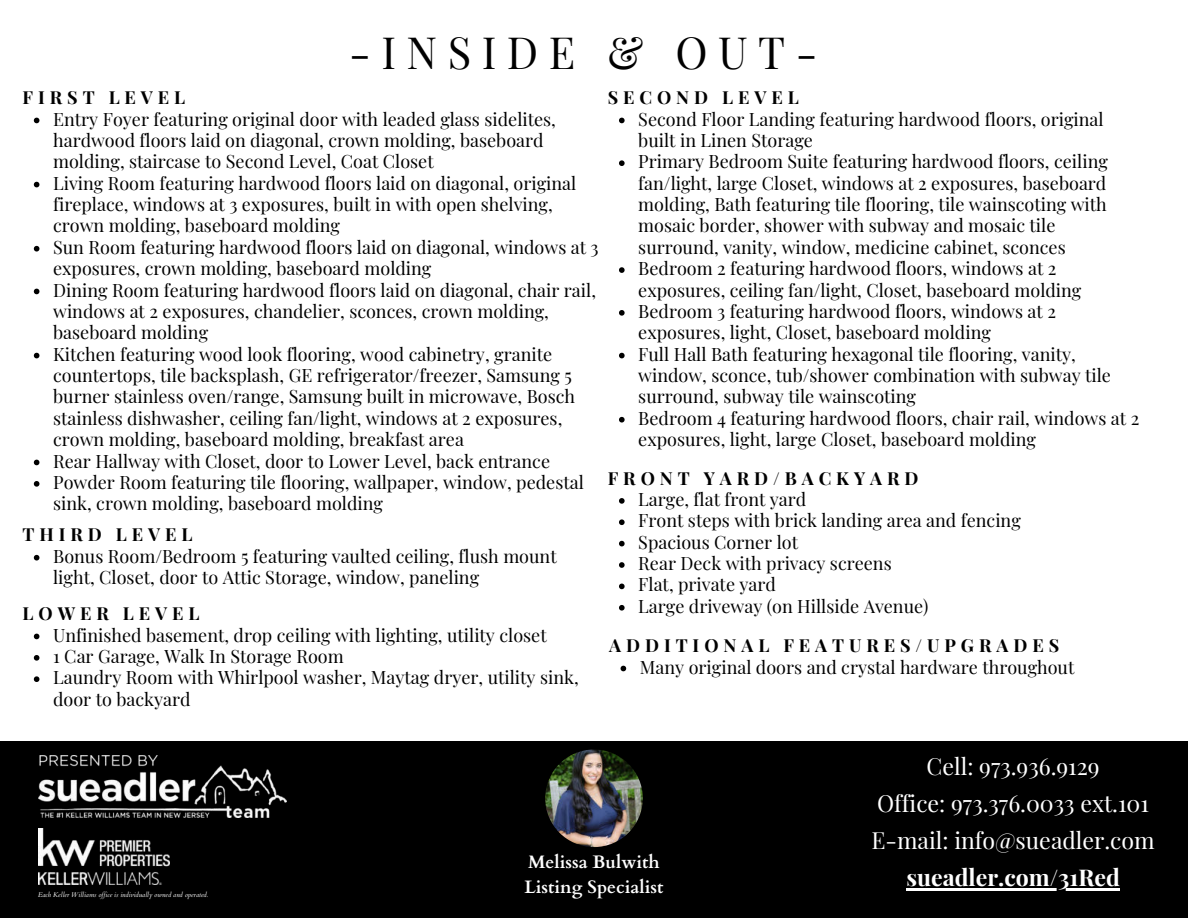
<style>
.page{position:relative;width:1188px;height:918px;background:#fff}
.page>*{position:absolute;margin:0;border:0;box-sizing:border-box;transform-origin:0 0}
.t1{font:43.5px "Playfair Display";letter-spacing:.24em;color:#000}
.t2{font:23.1px/37.2px "Playfair Display";color:#fff;text-align:center}
.t3{font:700 23.1px "Playfair Display";color:#fff}
.t4{font:18px/21.3px "Playfair Display";color:#000}
.t5{font:700 18px "Playfair Display";letter-spacing:.275em;color:#000}
.t6{font:700 18px/24.8px "Cardo";color:#fff}
.t7{font:italic 6.75px "Cardo";color:#fff}
</style>
<div class="page">
<svg style="left:34px;top:118px;width:5px;height:5px"></svg>
<svg style="left:34px;top:182px;width:5px;height:5px"></svg>
<svg style="left:34px;top:246px;width:5px;height:6px"></svg>
<svg style="left:34px;top:289px;width:5px;height:5px"></svg>
<svg style="left:34px;top:353px;width:5px;height:5px"></svg>
<svg style="left:34px;top:460px;width:5px;height:5px"></svg>
<svg style="left:34px;top:481px;width:5px;height:6px"></svg>
<svg style="left:619px;top:498px;width:6px;height:6px"></svg>
<svg style="left:619px;top:519px;width:6px;height:6px"></svg>
<svg style="left:619px;top:541px;width:6px;height:5px"></svg>
<svg style="left:619px;top:562px;width:6px;height:6px"></svg>
<svg style="left:619px;top:584px;width:6px;height:5px"></svg>
<svg style="left:619px;top:605px;width:6px;height:6px"></svg>
<svg style="left:619px;top:118px;width:6px;height:5px"></svg>
<svg style="left:619px;top:160px;width:6px;height:6px"></svg>
<svg style="left:619px;top:267px;width:6px;height:6px"></svg>
<svg style="left:619px;top:310px;width:6px;height:6px"></svg>
<svg style="left:619px;top:353px;width:6px;height:5px"></svg>
<svg style="left:619px;top:417px;width:6px;height:6px"></svg>
<svg style="left:34px;top:634px;width:5px;height:5px"></svg>
<svg style="left:34px;top:655px;width:5px;height:6px"></svg>
<svg style="left:34px;top:676px;width:5px;height:6px"></svg>
<svg style="left:34px;top:555px;width:5px;height:6px"></svg>
<svg style="left:621px;top:666px;width:5px;height:5px"></svg>
<div style="left:0;top:742px;width:1188px;height:176px;background:#000"></div>
<img style="left:38px;top:755px;width:249px;height:62px">
<img style="left:38px;top:828px;width:132px;height:56px">
<img style="left:545px;top:750px;width:98px;height:97px;border-radius:50%">
<hr style="left:906px;top:888px;width:164px;height:2px;background:#fff">
<hr style="left:1070px;top:888px;width:50px;height:2px;background:#fff">
<p class="t5" style="left:23px;top:83px;width:164px">FIRST LEVEL</p>
<h1 class="t1" style="left:349px;top:19px;width:470px">-INSIDE &amp; OUT-</h1>
<p class="t5" style="left:608px;top:83px;width:193px">SECOND LEVEL</p>
<p class="t4" style="left:53px;top:107px;width:547px">Entry Foyer featuring original door with leaded glass sidelites, hardwood floors laid on diagonal, crown molding, baseboard molding, staircase to Second Level, Coat Closet<br>Living Room featuring hardwood floors laid on diagonal, original fireplace, windows at 3 exposures, built in with open shelving, crown molding, baseboard molding<br>Sun Room featuring hardwood floors laid on diagonal, windows at 3 exposures, crown molding, baseboard molding<br>Dining Room featuring hardwood floors laid on diagonal, chair rail, windows at 2 exposures, chandelier, sconces, crown molding, baseboard molding<br>Kitchen featuring wood look flooring, wood cabinetry, granite countertops, tile backsplash, GE refrigerator/freezer, Samsung 5 burner stainless oven/range, Samsung built in microwave, Bosch stainless dishwasher, ceiling fan/light, windows at 2 exposures, crown molding, baseboard molding, breakfast area<br>Rear Hallway with Closet, door to Lower Level, back entrance Powder Room featuring tile flooring, wallpaper, window, pedestal sink, crown molding, baseboard molding</p>
<p class="t5" style="left:23px;top:520px;width:171px">THIRD LEVEL</p>
<p class="t4" style="left:53px;top:544px;width:505px">Bonus Room/Bedroom 5 featuring vaulted ceiling, flush mount light, Closet, door to Attic Storage, window, paneling</p>
<p class="t5" style="left:23px;top:599px;width:178px">LOWER LEVEL</p>
<p class="t4" style="left:53px;top:623px;width:527px">Unfinished basement, drop ceiling with lighting, utility closet<br>1 Car Garage, Walk In Storage Room<br>Laundry Room with Whirlpool washer, Maytag dryer, utility sink, door to backyard</p>
<p class="t4" style="left:638px;top:107px;width:503px">Second Floor Landing featuring hardwood floors, original built in Linen Storage<br>Primary Bedroom Suite featuring hardwood floors, ceiling fan/light, large Closet, windows at 2 exposures, baseboard molding, Bath featuring tile flooring, tile wainscoting with mosaic border, shower with subway and mosaic tile surround, vanity, window, medicine cabinet, sconces Bedroom 2 featuring hardwood floors, windows at 2 exposures, ceiling fan/light, Closet, baseboard molding Bedroom 3 featuring hardwood floors, windows at 2 exposures, light, Closet, baseboard molding<br>Full Hall Bath featuring hexagonal tile flooring, vanity, window, sconce, tub/shower combination with subway tile surround, subway tile wainscoting<br>Bedroom 4 featuring hardwood floors, chair rail, windows at 2 exposures, light, large Closet, baseboard molding</p>
<p class="t5" style="left:608px;top:464px;width:312px">FRONT YARD/BACKYARD</p>
<p class="t4" style="left:638px;top:487px;width:384px">Large, flat front yard<br>Front steps with brick landing area and fencing<br>Spacious Corner lot<br>Rear Deck with privacy screens<br>Flat, private yard<br>Large driveway (on Hillside Avenue)</p>
<p class="t5" style="left:609px;top:631px;width:451px">ADDITIONAL FEATURES/UPGRADES</p>
<p class="t4" style="left:640px;top:655px;width:436px">Many original doors and crystal hardware throughout</p>
<p class="t7" style="left:38px;top:890px;width:172px">Each Keller Williams office is individually owned and operated.</p>
<p class="t6" style="left:524px;top:849px;width:141px">Melissa Bulwith<br>Listing Specialist</p>
<p class="t2" style="left:872px;top:745px;width:285px">Cell: 973.936.9129<br>Office: 973.376.0033 ext.101<br>E-mail: info@sueadler.com</p>
<p class="t3" style="left:906px;top:859px;width:215px">sueadler.com/31Red</p>
</div>
